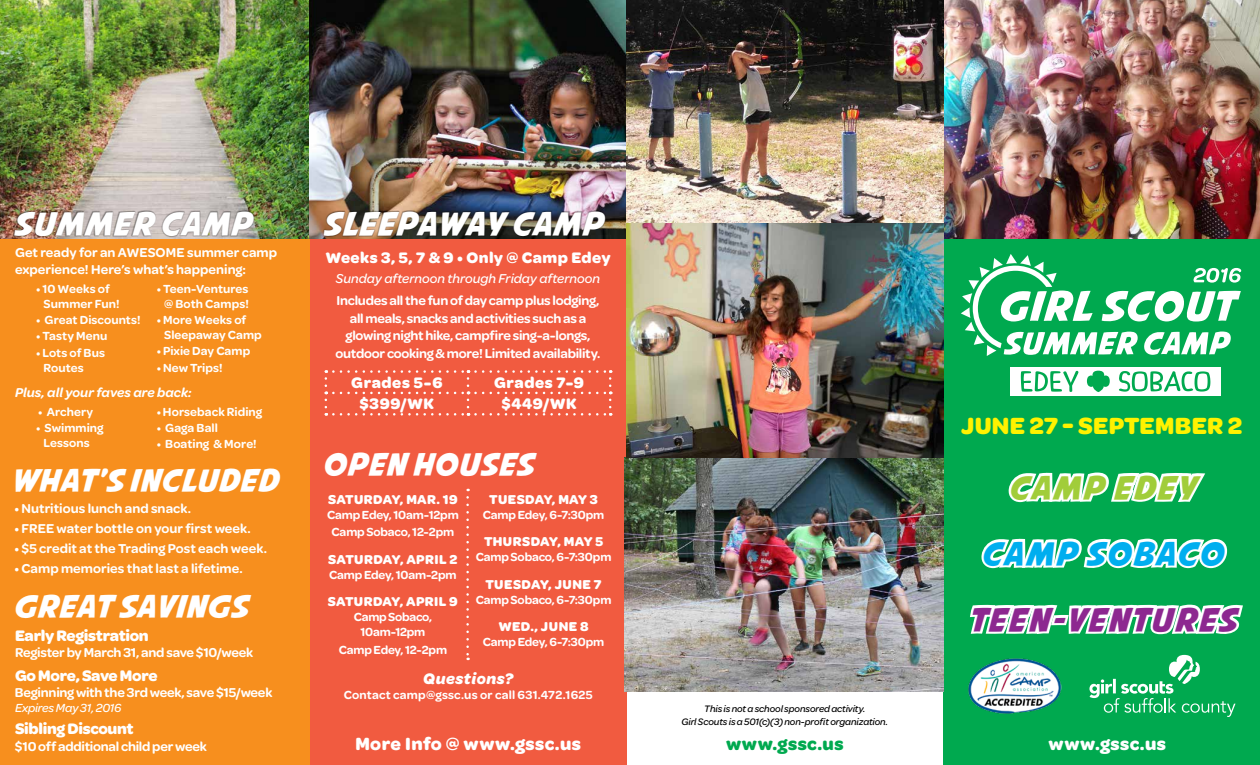
<style>
.page{position:relative;width:1260px;height:765px;background:#fff}
.page>*{position:absolute;margin:0;border:0;box-sizing:border-box;transform-origin:0 0}
.t1{font:32.5px "Avengeance Mightiest Avenger";letter-spacing:.01em;color:#fff}
.t2{font:32.5px "Avengeance Mightiest Avenger";letter-spacing:.06em;color:#8d2890}
.t3{font:32.5px "Avengeance Mightiest Avenger";letter-spacing:.045em;color:#00aeef}
.t4{font:32.5px "Avengeance Mightiest Avenger";letter-spacing:.05em;color:#a1cd3a}
.t5{font:31.25px "Avengeance Mightiest Avenger";letter-spacing:.015em;color:#fff}
.t6{font:700 25px "Omnes Girl Scouts";letter-spacing:.01em;color:#fff200}
.t7{font:700 18.75px "Omnes Girl Scouts";letter-spacing:.025em;color:#fff}
.t8{font:700 18.75px "Omnes Girl Scouts";letter-spacing:.025em;color:#00a94f}
.t9{font:700 16.25px "Omnes Girl Scouts";letter-spacing:-.015em;color:#fff}
.t10{font:700 16.25px "Omnes Girl Scouts";letter-spacing:.02em;color:#fff}
.t11{font:italic 700 16.25px "Omnes Girl Scouts";letter-spacing:.035em;color:#fff}
.t12{font:600 13.75px/17.5px "Omnes Girl Scouts";letter-spacing:-.015em;color:#fff;text-align:center}
.t13{font:600 13.75px/17.5px "Omnes Girl Scouts";letter-spacing:.005em;color:#fff}
.t14{font:700 13.75px "Omnes Girl Scouts";letter-spacing:.025em;color:#fff}
.t15{font:italic 500 13.75px "Omnes Girl Scouts";color:#fff}
.t16{font:italic 600 13.75px "Omnes Girl Scouts";letter-spacing:.005em;color:#fff}
.t17{font:600 12.5px/15px "Omnes Girl Scouts";color:#fff;text-align:center}
.t18{font:italic 500 12.5px "Omnes Girl Scouts";letter-spacing:-.015em;color:#fff}
.t19{font:italic 500 10px/12.5px "Omnes Girl Scouts";letter-spacing:-.01em;color:#000;text-align:center}
.s1{font-family:"Omnes Girl Scouts";font-weight:700}
</style>
<div class="page">
<div style="left:943px;top:238px;width:317px;height:527px;background:#00a94f"></div>
<div style="left:309px;top:168px;width:318px;height:597px;background:#f15b40"></div>
<div style="left:0;top:184px;width:310px;height:581px;background:#f78f1e"></div>
<img style="left:0;top:0;width:309px;height:238px">
<img style="left:309px;top:0;width:317px;height:238px">
<svg style="left:466px;top:497px;width:3px;height:163px"></svg>
<svg style="left:325px;top:370px;width:2px;height:16px"></svg>
<svg style="left:333px;top:370px;width:136px;height:16px"></svg>
<svg style="left:476px;top:370px;width:135px;height:16px"></svg>
<svg style="left:325px;top:392px;width:2px;height:15px"></svg>
<svg style="left:333px;top:392px;width:136px;height:15px"></svg>
<svg style="left:476px;top:392px;width:135px;height:15px"></svg>
<svg style="left:333px;top:413px;width:136px;height:3px"></svg>
<svg style="left:476px;top:413px;width:135px;height:3px"></svg>
<div style="left:13px;top:210px;width:242px;height:27px;background:#000;opacity:.75"></div>
<div style="left:322px;top:210px;width:284px;height:27px;background:#000;opacity:.75"></div>
<svg style="left:1008px;top:472px;width:198px;height:31px"></svg>
<svg style="left:981px;top:538px;width:247px;height:31px"></svg>
<img style="left:943px;top:0;width:317px;height:238px">
<img style="left:625px;top:457px;width:318px;height:235px">
<img style="left:627px;top:0;width:316px;height:457px">
<div style="left:1010px;top:367px;width:211px;height:29px;background:#fff"></div>
<svg style="left:1087px;top:371px;width:23px;height:21px"></svg>
<svg style="left:961px;top:254px;width:280px;height:102px"></svg>
<svg style="left:1021px;top:371px;width:57px;height:21px"></svg>
<svg style="left:1119px;top:371px;width:91px;height:21px"></svg>
<svg style="left:968px;top:604px;width:275px;height:113px"></svg>
<h1 class="t1" style="left:13px;top:209px;width:239px">SUMMER CAMP</h1>
<h1 class="t1" style="left:323px;top:209px;width:281px">SLEEPAWAY CAMP</h1>
<p class="t13" style="left:15px;top:243px;width:264px">Get ready for an AWESOME summer camp experience! Here’s what’s happening:</p>
<p class="t17" style="left:44px;top:280px;width:77px;text-align:left;text-indent:-8px">• 10 Weeks of<br>Summer Fun!</p>
<p class="t17" style="left:36px;top:312px;width:106px">• Great Discounts!</p>
<p class="t17" style="left:36px;top:328px;width:73px">• Tasty Menu</p>
<p class="t17" style="left:44px;top:344px;width:63px;text-align:left;text-indent:-8px">• Lots of Bus<br>Routes</p>
<p class="t17" style="left:157px;top:280px;width:94px;text-align:right">• Teen-Ventures @ Both Camps!</p>
<p class="t17" style="left:164px;top:312px;width:99px;text-align:left;text-indent:-8px">• More Weeks of<br>Sleepaway Camp</p>
<p class="t17" style="left:157px;top:343px;width:95px">• Pixie Day Camp</p>
<p class="t17" style="left:157px;top:359px;width:67px">• New Trips!</p>
<p class="t16" style="left:15px;top:383px;width:178px">Plus, all your faves are back:</p>
<p class="t17" style="left:38px;top:403px;width:57px">• Archery</p>
<p class="t17" style="left:36px;top:420px;width:69px">• Swimming<br>Lessons</p>
<p class="t17" style="left:157px;top:403px;width:107px">• Horseback Riding</p>
<p class="t17" style="left:157px;top:420px;width:63px">• Gaga Ball</p>
<p class="t17" style="left:157px;top:436px;width:102px">• Boating &amp; More!</p>
<h2 class="t5" style="left:9px;top:466px;width:269px">WHAT <span class="s1">’</span>S INCLUDED</h2>
<p class="t13" style="left:14px;top:499px;width:178px">• Nutritious lunch and snack.</p>
<p class="t13" style="left:14px;top:519px;width:238px">• FREE water bottle on your first week.</p>
<p class="t12" style="left:14px;top:539px;width:254px">• $5 credit at the Trading Post each week.</p>
<p class="t12" style="left:14px;top:559px;width:230px">• Camp memories that last a lifetime.</p>
<h2 class="t5" style="left:12px;top:593px;width:236px">GREAT SAVINGS</h2>
<h3 class="t9" style="left:15px;top:623px;width:135px">Early Registration</h3>
<p class="t12" style="left:15px;top:643px;width:240px">Register by March 31, and save $10/week</p>
<h3 class="t9" style="left:15px;top:663px;width:144px">Go More, Save More</h3>
<p class="t12" style="left:15px;top:683px;width:259px">Beginning with the 3rd week, save $15/week</p>
<p class="t18" style="left:15px;top:699px;width:108px">Expires May 31, 2016</p>
<h3 class="t9" style="left:15px;top:717px;width:120px">Sibling Discount</h3>
<p class="t12" style="left:15px;top:737px;width:193px">$10 off additional child per week</p>
<h3 class="t10" style="left:325px;top:245px;width:287px">Weeks 3, 5, 7 &amp; 9 • Only @ Camp Edey</h3>
<p class="t15" style="left:336px;top:269px;width:266px">Sunday afternoon through Friday afternoon</p>
<p class="t12" style="left:336px;top:291px;width:266px">Includes all the fun of day camp plus lodging, all meals, snacks and activities such as a glowing night hike, campfire sing-a-longs, outdoor cooking &amp; more! Limited availability.</p>
<h3 class="t9" style="left:351px;top:370px;width:93px">Grades 5-6</h3>
<h3 class="t9" style="left:494px;top:370px;width:91px">Grades 7-9</h3>
<h3 class="t9" style="left:360px;top:392px;width:76px">$399/WK</h3>
<h3 class="t9" style="left:502px;top:392px;width:77px">$449/WK</h3>
<h2 class="t5" style="left:321px;top:451px;width:213px">OPEN HOUSES</h2>
<p class="t14" style="left:328px;top:489px;width:131px">SATURDAY, MAR. 19</p>
<p class="t17" style="left:327px;top:505px;width:133px;line-height:17.5px">Camp Edey, 10am-12pm<br>Camp Sobaco, 12-2pm</p>
<p class="t14" style="left:328px;top:549px;width:131px">SATURDAY, APRIL 2</p>
<p class="t17" style="left:329px;top:567px;width:129px">Camp Edey, 10am-2pm</p>
<p class="t14" style="left:328px;top:592px;width:131px">SATURDAY, APRIL 9</p>
<p class="t17" style="left:354px;top:609px;width:80px">Camp Sobaco,<br>10am-12pm</p>
<p class="t17" style="left:339px;top:642px;width:110px">Camp Edey, 12-2pm</p>
<p class="t14" style="left:489px;top:489px;width:110px">TUESDAY, MAY 3</p>
<p class="t17" style="left:483px;top:507px;width:123px">Camp Edey, 6-7:30pm</p>
<p class="t14" style="left:484px;top:532px;width:121px">THURSDAY, MAY 5</p>
<p class="t17" style="left:476px;top:549px;width:137px">Camp Sobaco, 6-7:30pm</p>
<p class="t14" style="left:486px;top:574px;width:118px">TUESDAY, JUNE 7</p>
<p class="t17" style="left:476px;top:592px;width:137px">Camp Sobaco, 6-7:30pm</p>
<p class="t14" style="left:498px;top:617px;width:92px">WED., JUNE 8</p>
<p class="t17" style="left:483px;top:634px;width:123px">Camp Edey, 6-7:30pm</p>
<h3 class="t11" style="left:423px;top:667px;width:92px">Questions?</h3>
<p class="t17" style="left:344px;top:687px;width:251px">Contact camp@gssc.us or call 631.472.1625</p>
<h3 class="t7" style="left:355px;top:730px;width:227px">More Info @ www.gssc.us</h3>
<h3 class="t6" style="left:961px;top:407px;width:283px">JUNE 27 - SEPTEMBER 2</h3>
<h1 class="t4" style="left:1008px;top:473px;width:189px">CAMP EDEY</h1>
<h1 class="t3" style="left:981px;top:539px;width:244px">CAMP SOBACO</h1>
<p class="t19" style="left:681px;top:702px;width:208px">This is not a school sponsored activity.<br>Girl Scouts is a 501(c)(3) non-profit organization.</p>
<h1 class="t2" style="left:968px;top:605px;width:269px">TEEN-VENTURES</h1>
<h3 class="t8" style="left:726px;top:730px;width:119px">www.gssc.us</h3>
<h3 class="t7" style="left:1049px;top:730px;width:119px">www.gssc.us</h3>
</div>
